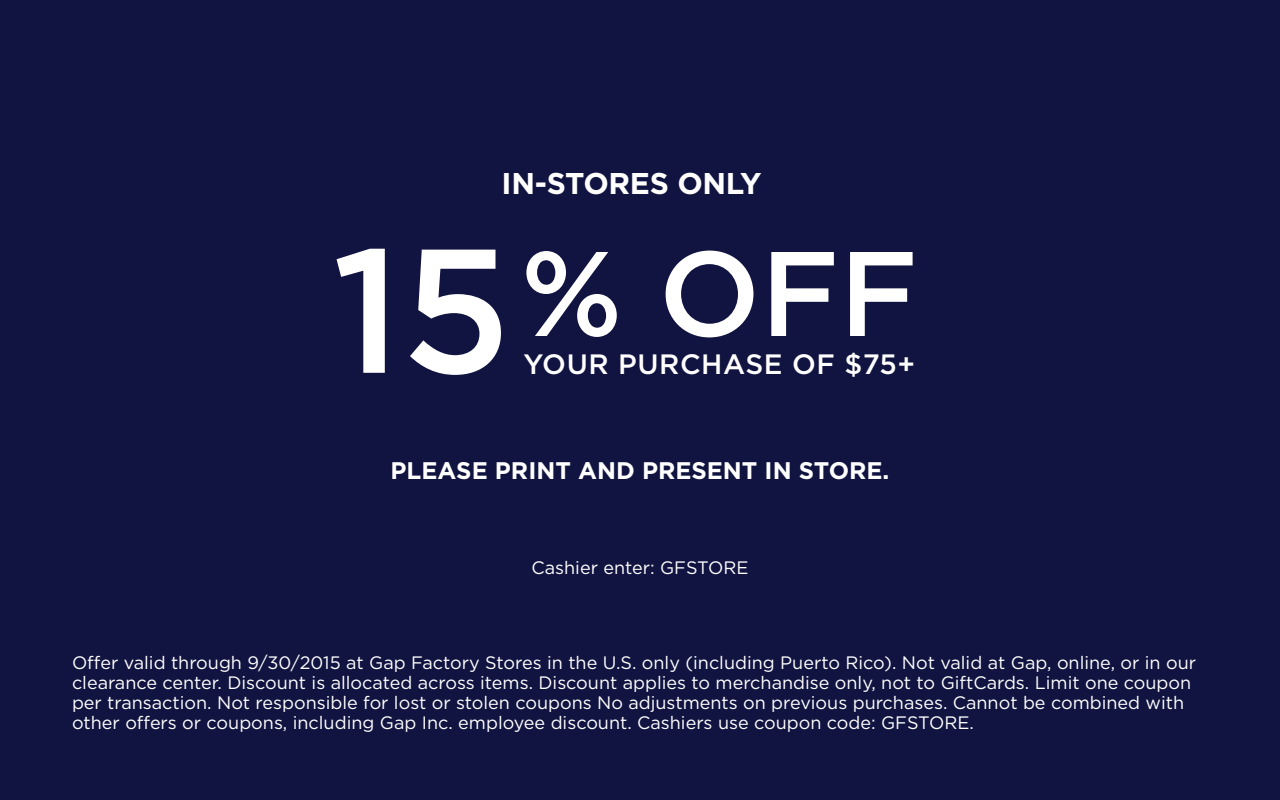
<style>
.page{position:relative;width:1280px;height:800px;background:#111440}
.page>*{position:absolute;margin:0;border:0;box-sizing:border-box;transform-origin:0 0}
.t1{font:500 176px "Gotham";color:#fff}
.t2{font:500 120px "Gotham";color:#fff}
.t3{font:700 30px "Gotham";letter-spacing:-.01em;color:#fff}
.t4{font:500 28px "Gotham";letter-spacing:.02em;color:#fff}
.t5{font:700 24px "Gotham";color:#fff}
.t6{font:18px/20px "Gotham";color:#fff}
</style>
<div class="page">
<p class="t3" style="left:502px;top:163px;width:262px">IN-STORES ONLY</p>
<p class="t1" style="left:332px;top:195px;width:181px">15</p>
<p class="t2" style="left:521px;top:215px;width:399px">% OFF</p>
<p class="t4" style="left:523px;top:346px;width:393px">YOUR PURCHASE OF $75+</p>
<p class="t5" style="left:391px;top:455px;width:500px">PLEASE PRINT AND PRESENT IN STORE.</p>
<p class="t6" style="left:532px;top:557px;width:218px">Cashier enter: GFSTORE</p>
<p class="t6" style="left:72px;top:652px;width:1126px">Offer valid through 9/30/2015 at Gap Factory Stores in the U.S. only (including Puerto Rico). Not valid at Gap, online, or in our clearance center. Discount is allocated across items. Discount applies to merchandise only, not to GiftCards. Limit one coupon per transaction. Not responsible for lost or stolen coupons No adjustments on previous purchases. Cannot be combined with other offers or coupons, including Gap Inc. employee discount. Cashiers use coupon code: GFSTORE.</p>
</div>
